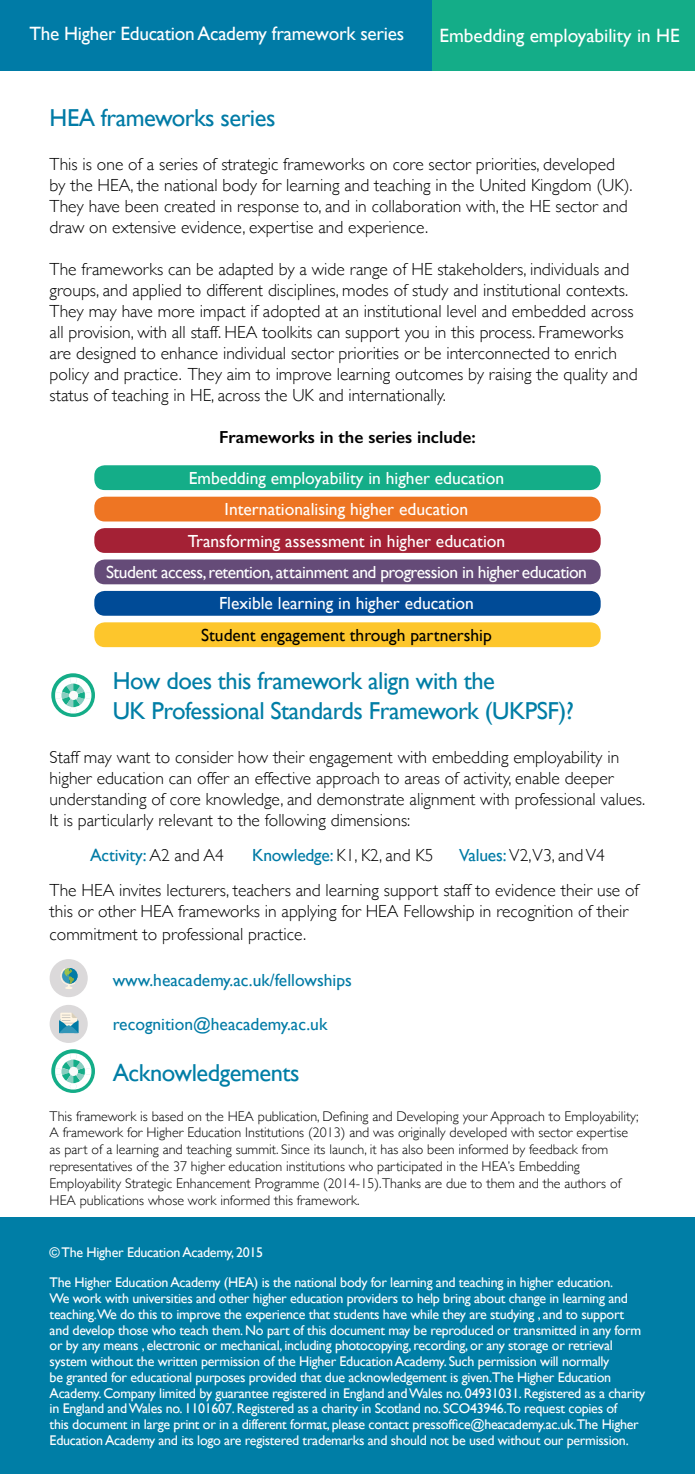
<style>
.page{position:relative;width:695px;height:1474px;background:#fff}
.page>*{position:absolute;margin:0;border:0;box-sizing:border-box;transform-origin:0 0}
.t1{font:24.5px/29.4px "Gill Sans";letter-spacing:-.02em;color:#007ea6}
.t2{font:24.5px "Gill Sans";letter-spacing:-.02em;color:#007ba6}
.t3{font:19.25px "Gill Sans";letter-spacing:-.015em;color:#fff}
.t4{font:300 17.5px/21px "Gill Sans";color:#000}
.t5{font:17.5px "Gill Sans";color:#fff}
.t6{font:17.5px/31.3px "Gill Sans";letter-spacing:-.03em;color:#fff;text-align:center}
.t7{font:17.5px "Gill Sans";color:#007ba6}
.t8{font:17.5px "Gill Sans";color:#000}
.t9{font:600 17.5px "Gill Sans";color:#000}
.t10{font:14px/15.8px "Gill Sans";letter-spacing:-.02em;color:#fff}
.t11{font:300 14px/16.8px "Gill Sans";color:#000}
.s1{font-weight:300;color:#000}
.s2{font-weight:400;color:#007ba6}
</style>
<div class="page">
<hr style="left:694px;top:527px;width:1px;height:334px;background:#14ad88">
<div style="left:50px;top:1004px;width:38px;height:38px;background:#dbd9da;border-radius:50%"></div>
<svg style="left:59px;top:1012px;width:19px;height:21px"></svg>
<div style="left:50px;top:959px;width:38px;height:38px;background:#dbd9da;border-radius:50%"></div>
<svg style="left:60px;top:968px;width:17px;height:21px"></svg>
<div style="left:94px;top:465px;width:506px;height:25px;background:#14ad88;border-radius:10px"></div>
<div style="left:94px;top:528px;width:506px;height:25px;background:#a42135;border-radius:10px"></div>
<div style="left:94px;top:496px;width:506px;height:25px;background:#ee7523;border-radius:10px"></div>
<div style="left:94px;top:559px;width:506px;height:25px;background:#654b78;border-radius:10px"></div>
<div style="left:94px;top:591px;width:506px;height:24px;background:#004b97;border-radius:10px"></div>
<div style="left:94px;top:622px;width:506px;height:25px;background:#fdc62c;border-radius:10px"></div>
<div style="left:31px;top:0;width:663px;height:71px;background:#14ad88"></div>
<div style="left:0;top:0;width:432px;height:71px;background:#007ba6"></div>
<hr style="left:694px;top:0;width:1px;height:70px;background:#007ba6">
<svg style="left:51px;top:673px;width:44px;height:44px"></svg>
<svg style="left:55px;top:677px;width:36px;height:36px"></svg>
<svg style="left:50px;top:1047px;width:47px;height:47px"></svg>
<svg style="left:51px;top:1049px;width:44px;height:43px"></svg>
<svg style="left:55px;top:1053px;width:36px;height:36px"></svg>
<div style="left:0;top:1217px;width:694px;height:256px;background:#007ea6"></div>
<p class="t3" style="left:29px;top:23px;width:376px">The Higher Education Academy framework series</p>
<p class="t3" style="left:439px;top:25px;width:242px">Embedding employability in HE</p>
<h1 class="t2" style="left:50px;top:103px;width:227px">HEA frameworks series</h1>
<p class="t4" style="left:50px;top:153px;width:584px">This is one of a series of strategic frameworks on core sector priorities, developed by the HEA, the national body for learning and teaching in the United Kingdom (UK).<br>They have been created in response to, and in collaboration with, the HE sector and draw on extensive evidence, expertise and experience.</p>
<p class="t4" style="left:50px;top:258px;width:589px">The frameworks can be adapted by a wide range of HE stakeholders, individuals and groups, and applied to different disciplines, modes of study and institutional contexts.<br>They may have more impact if adopted at an institutional level and embedded across all provision, with all staff. HEA toolkits can support you in this process. Frameworks are designed to enhance individual sector priorities or be interconnected to enrich policy and practice. They aim to improve learning outcomes by raising the quality and status of teaching in HE, across the UK and internationally.</p>
<p class="t9" style="left:219px;top:427px;width:258px">Frameworks in the series include:</p>
<p class="t5" style="left:189px;top:467px;width:317px">Embedding employability in higher education</p>
<p class="t5" style="left:224px;top:499px;width:245px">Internationalising higher education</p>
<p class="t5" style="left:188px;top:530px;width:319px">Transforming assessment in higher education</p>
<p class="t6" style="left:106px;top:556px;width:482px">Student access, retention, attainment and progression in higher education<br>Flexible learning in higher education</p>
<p class="t8" style="left:201px;top:624px;width:292px">Student engagement through partnership</p>
<h1 class="t1" style="left:113px;top:666px;width:463px">How does this framework align with the<br>UK Professional Standards Framework (UKPSF)?</h1>
<p class="t4" style="left:50px;top:745px;width:597px">Staff may want to consider how their engagement with embedding employability in higher education can offer an effective approach to areas of activity, enable deeper understanding of core knowledge, and demonstrate alignment with professional values.<br>It is particularly relevant to the following dimensions:</p>
<p class="t7" style="left:90px;top:844px;width:135px">Activity: <span class="s1">A2 and A4</span></p>
<p class="t4" style="left:252px;top:843px;width:183px"><span class="s2">Knowledge:</span> K1, K2, and K5</p>
<p class="t4" style="left:50px;top:836px;width:590px;line-height:35px;text-indent:409px"><span class="s2">Values:</span> V2,V3, and V4<br>The HEA invites lecturers, teachers and learning support staff to evidence their use of</p>
<p class="t4" style="left:50px;top:898px;width:580px;line-height:23.1px">this or other HEA frameworks in applying for HEA Fellowship in recognition of their commitment to professional practice.</p>
<p class="t7" style="left:113px;top:969px;width:241px">www.heacademy.ac.uk/fellowships</p>
<p class="t7" style="left:113px;top:1014px;width:216px">recognition@heacademy.ac.uk</p>
<h1 class="t1" style="left:113px;top:1057px;width:188px">Acknowledgements</h1>
<p class="t11" style="left:50px;top:1106px;width:590px">This framework is based on the HEA publication, Defining and Developing your Approach to Employability; A framework for Higher Education Institutions (2013) and was originally developed with sector expertise as part of a learning and teaching summit. Since its launch, it has also been informed by feedback from representatives of the 37 higher education institutions who participated in the HEA’s Embedding Employability Strategic Enhancement Programme (2014-15).Thanks are due to them and the authors of HEA publications whose work informed this framework.</p>
<p class="t10" style="left:50px;top:1236px;width:565px;line-height:30.6px">© The Higher Education Academy, 2015<br>The Higher Education Academy (HEA) is the national body for learning and teaching in higher education.</p>
<p class="t10" style="left:50px;top:1290px;width:597px">We work with universities and other higher education providers to help bring about change in learning and teaching.We do this to improve the experience that students have while they are studying , and to support and develop those who teach them. No part of this document may be reproduced or transmitted in any form or by any means , electronic or mechanical, including photocopying, recording, or any storage or retrieval system without the written permission of the Higher Education Academy. Such permission will normally<br>be granted for educational purposes provided that due acknowledgement is given.The Higher Education Academy. Company limited by guarantee registered in England and Wales no. 04931031. Registered as a charity in England and Wales no. 1101607. Registered as a charity in Scotland no. SCO43946.To request copies of<br>this document in large print or in a different format, please contact pressoffice@heacademy.ac.uk.The Higher Education Academy and its logo are registered trademarks and should not be used without our permission.</p>
</div>
